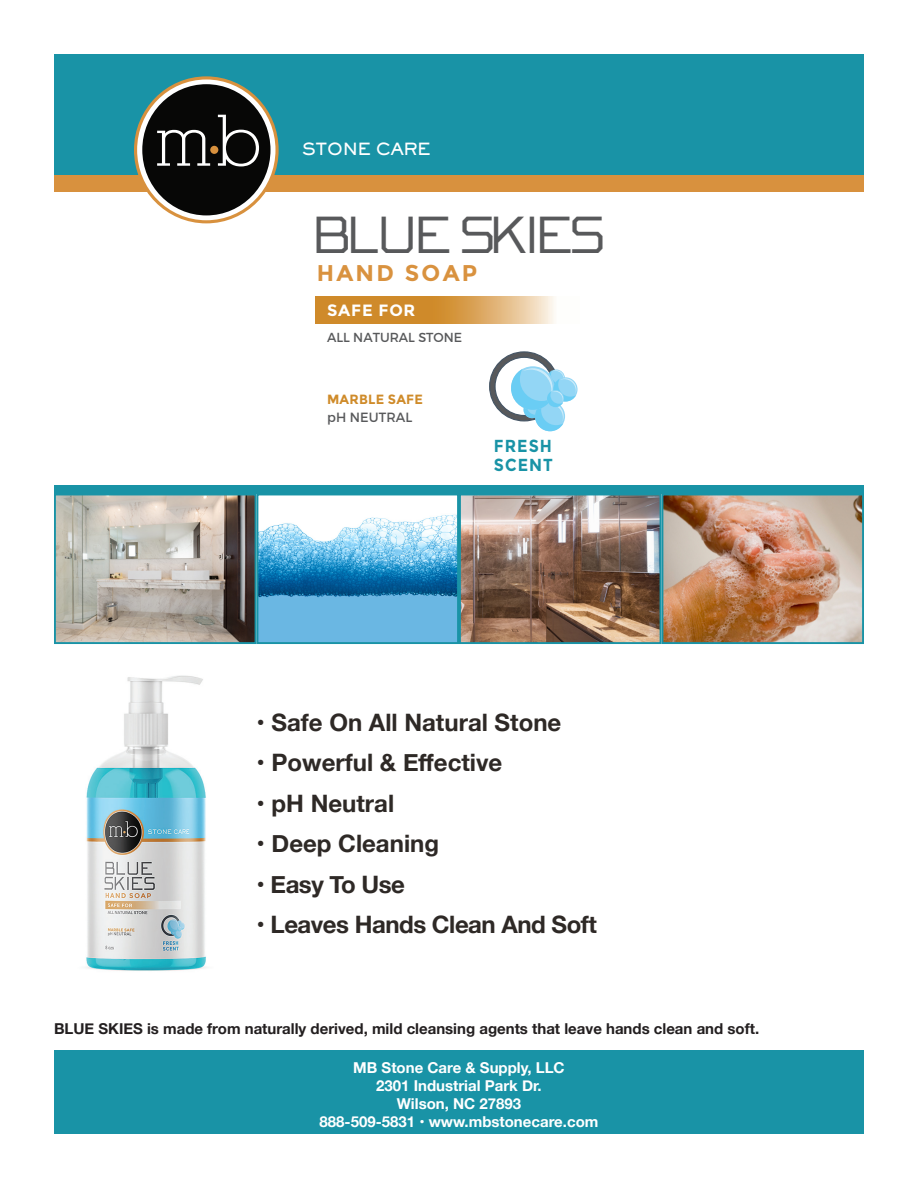
<style>
.page{position:relative;width:918px;height:1188px;background:#fff}
.page>*{position:absolute;margin:0;border:0;box-sizing:border-box;transform-origin:0 0}
.t1{font:68.1px "Alexandria FLF";color:#fff;scale:1.16 1}
.t2{font:48.45px "AT Sackers Square Gothic";letter-spacing:-.125em;color:#58595b}
.t3{font:700 24px "Helvetica Neue";color:#2e2926}
.t4{font:700 24px "Helvetica Neue";letter-spacing:-.02em;color:#2e2926}
.t5{font:700 22.8px "Montserrat";letter-spacing:.1em;color:#d9923f}
.t6{font:700 17.4px/19px "Montserrat";letter-spacing:.065em;color:#1993a6;scale:.91 1}
.t7{font:16.5px "AT Sackers Heavy Gothic";letter-spacing:-.05em;color:#fff}
.t8{font:700 16.35px "Montserrat";letter-spacing:.05em;color:#fff}
.t9{font:700 15px "Helvetica Neue";color:#fff}
.t10{font:700 15px "Helvetica Neue";color:#231f20}
.t11{font:700 13.35px/18.3px "Montserrat";letter-spacing:.015em;color:#cf8b2a}
.t12{font:13.05px "Montserrat";color:#58595b}
.s1{font-weight:400;color:#58595b}
</style>
<div class="page">
<div style="left:54px;top:485px;width:810px;height:9px;background:#1993a6"></div>
<div style="left:54px;top:54px;width:810px;height:121px;background:#1993a6"></div>
<div style="left:54px;top:175px;width:810px;height:16px;background:#d8913e"></div>
<svg style="left:136px;top:78px;width:141px;height:144px;fill:#fff"></svg>
<div style="left:134px;top:76px;width:145px;height:147px;border:3px solid #d8913e;border-radius:50%"></div>
<div style="left:145px;top:87px;width:123px;height:126px;background:#070706;border-radius:50%"></div>
<div style="left:142px;top:84px;width:129px;height:131px;border:5px solid #070706;border-radius:50%"></div>
<div style="left:210px;top:146px;width:8px;height:8px;background:#d8913e;border-radius:50%"></div>
<svg style="left:315px;top:297px;width:239px;height:26px;background:#d8a053"></svg>
<svg style="left:553px;top:377px;width:25px;height:25px"></svg>
<svg style="left:489px;top:351px;width:87px;height:80px"></svg>
<div style="left:54px;top:1051px;width:810px;height:83px;background:#1993a6"></div>
<img style="left:57px;top:495px;width:399px;height:148px">
<div style="left:54px;top:494px;width:202px;height:150px;border:2px solid #1993a6"></div>
<div style="left:257px;top:494px;width:202px;height:150px;border:2px solid #1993a6"></div>
<img style="left:462px;top:495px;width:399px;height:148px">
<div style="left:459px;top:494px;width:202px;height:150px;border:2px solid #1993a6"></div>
<div style="left:662px;top:494px;width:202px;height:150px;border:2px solid #1993a6"></div>
<img style="left:86px;top:675px;width:120px;height:296px">
<p class="t1" style="left:155px;top:105px;width:94px">mb</p>
<p class="t7" style="left:302px;top:138px;width:130px">STONE CARE</p>
<p class="t2" style="left:311px;top:206px;width:296px">BLUE SKIES</p>
<p class="t5" style="left:317px;top:260px;width:162px">HAND SOAP</p>
<p class="t8" style="left:327px;top:301px;width:90px">SAFE FOR</p>
<p class="t12" style="left:327px;top:329px;width:137px">ALL NATURAL STONE</p>
<p class="t11" style="left:327px;top:390px;width:97px">MARBLE SAFE <span class="s1">pH NEUTRAL</span></p>
<p class="t6" style="left:494px;top:436px;width:66px">FRESH<br>SCENT</p>
<p class="t3" style="left:256px;top:703px;width:306px">• Safe On All Natural Stone</p>
<p class="t3" style="left:256px;top:744px;width:247px">• Powerful &amp; Effective</p>
<p class="t3" style="left:256px;top:784px;width:139px">• pH Neutral</p>
<p class="t3" style="left:256px;top:825px;width:184px">• Deep Cleaning</p>
<p class="t4" style="left:256px;top:865px;width:150px">• Easy To Use</p>
<p class="t4" style="left:256px;top:906px;width:342px">• Leaves Hands Clean And Soft</p>
<p class="t10" style="left:54px;top:1017px;width:707px">BLUE SKIES is made from naturally derived, mild cleansing agents that leave hands clean and soft.</p>
<p class="t9" style="left:353px;top:1056px;width:213px">MB Stone Care &amp; Supply, LLC</p>
<p class="t9" style="left:376px;top:1074px;width:167px">2301 Industrial Park Dr.</p>
<p class="t9" style="left:397px;top:1092px;width:126px">Wilson, NC 27893</p>
<p class="t9" style="left:320px;top:1110px;width:280px">888-509-5831 • www.mbstonecare.com</p>
</div>
